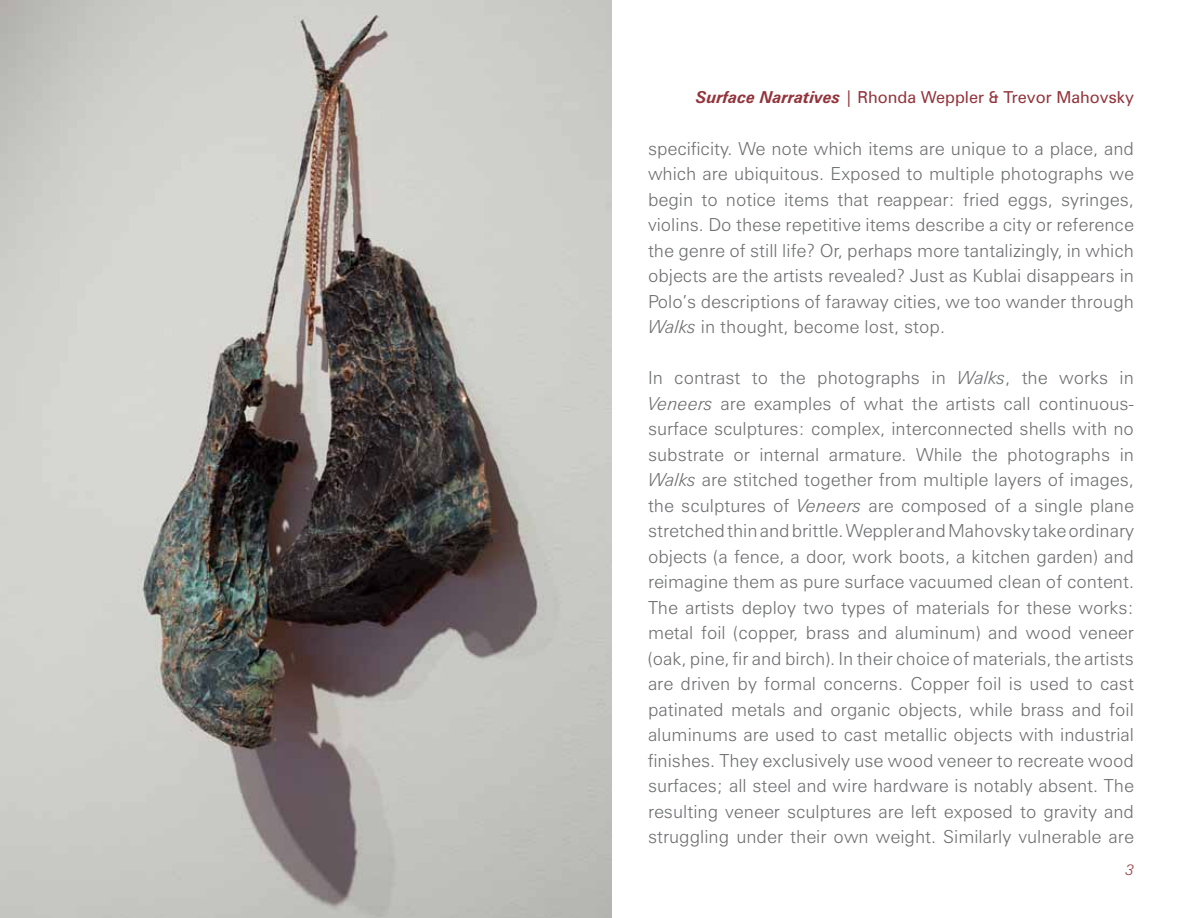
<style>
.page{position:relative;width:1188px;height:918px;background:#fff}
.page>*{position:absolute;margin:0;border:0;box-sizing:border-box;transform-origin:0 0}
.t1{font:300 18px/25.5px "Zurich BT";color:#6d6e71;text-align:justify}
.t2{font:16.5px "Zurich BT";color:#92343b}
.t3{font:italic 300 15px "Zurich BT";color:#92343b}
.s1{font-weight:700;font-style:italic}
.s2{font-style:italic}
</style>
<div class="page">
<img style="left:0;top:0;width:612px;height:918px">
<p class="t2" style="left:696px;top:87px;width:440px"><span class="s1">Surface Narratives</span> | Rhonda Weppler &amp; Trevor Mahovsky</p>
<p class="t1" style="left:648px;top:135px;width:488px">specificity. We note which items are unique to a place, and which are ubiquitous. Exposed to multiple photographs we begin to notice items that reappear: fried eggs, syringes, violins. Do these repetitive items describe a city or reference the genre of still life? Or, perhaps more tantalizingly, in which objects are the artists revealed? Just as Kublai disappears in Polo’s descriptions of faraway cities, we too wander through <span class="s2">Walks</span> in thought, become lost, stop.</p>
<p class="t1" style="left:648px;top:365px;width:488px">In contrast to the photographs in <span class="s2">Walks</span>, the works in <span class="s2">Veneers</span> are examples of what the artists call continuous&shy;surface sculptures: complex, interconnected shells with no substrate or internal armature. While the photographs in <span class="s2">Walks</span> are stitched together from multiple layers of images, the sculptures of <span class="s2">Veneers</span> are composed of a single plane stretched thin and brittle. Weppler and Mahovsky take ordinary objects (a fence, a door, work boots, a kitchen garden) and reimagine them as pure surface vacuumed clean of content.<br>The artists deploy two types of materials for these works: metal foil (copper, brass and aluminum) and wood veneer (oak, pine, fir and birch). In their choice of materials, the artists are driven by formal concerns. Copper foil is used to cast patinated metals and organic objects, while brass and foil aluminums are used to cast metallic objects with industrial finishes. They exclusively use wood veneer to recreate wood surfaces; all steel and wire hardware is notably absent. The resulting veneer sculptures are left exposed to gravity and struggling under their own weight. Similarly vulnerable are</p>
<p class="t3" style="left:1126px;top:861px;width:10px">3</p>
</div>
